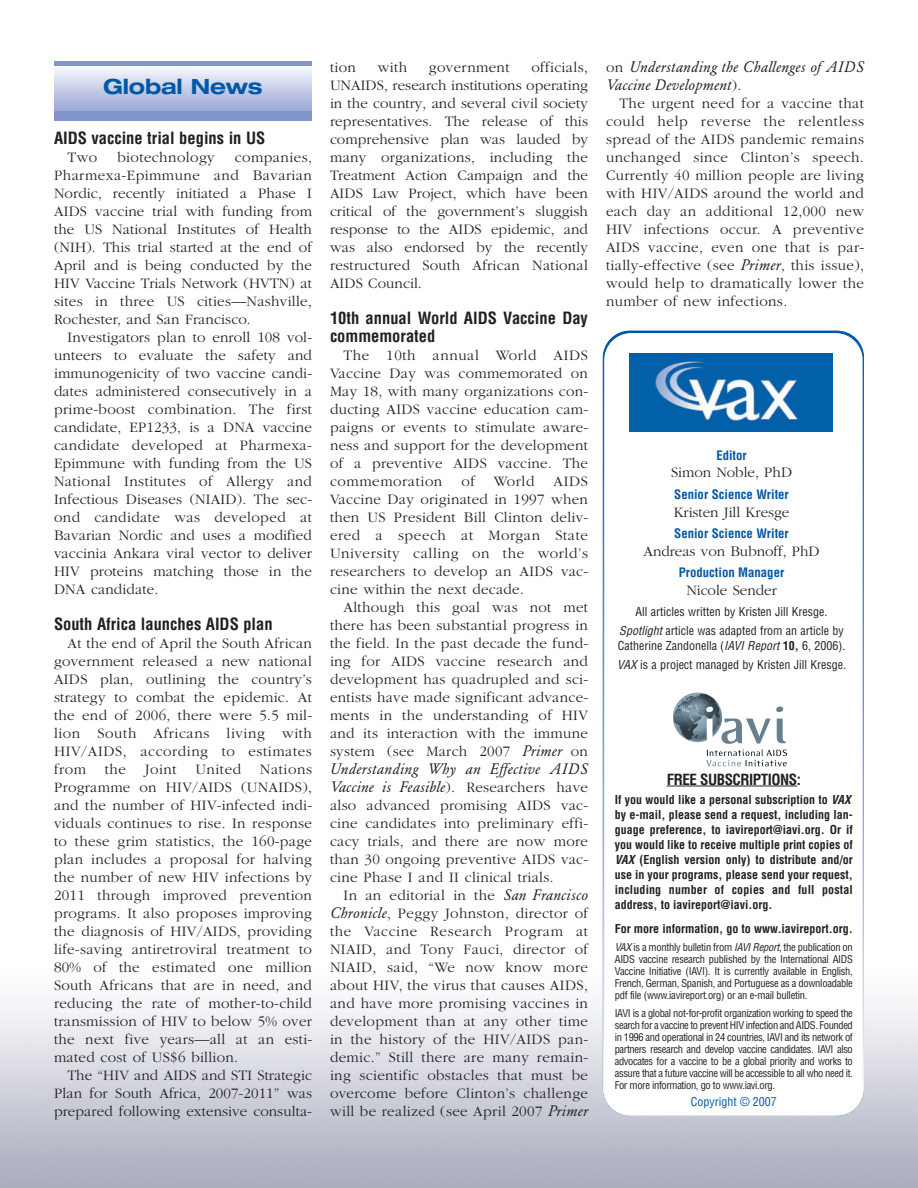
<style>
.page{position:relative;width:918px;height:1188px;background:#fff}
.page>*{position:absolute;margin:0;border:0;box-sizing:border-box;transform-origin:0 0}
.t1{font:700 expanded 21px "Helvetica Neue";letter-spacing:-.01em;color:#0157a8}
.t2{font:700 condensed 16.5px/18px "Helvetica";color:#231f20}
.t3{font:300 15px/18px "Garamond";letter-spacing:.02em;color:#231f20;text-align:justify}
.t4{font:italic 15px/18px "Garamond BE";letter-spacing:.025em;color:#231f20}
.t5{font:300 15px "Garamond";color:#231f20}
.t6{font:700 condensed 15px "Helvetica";letter-spacing:-.03em;color:#231f20}
.t7{font:700 condensed 12.75px "Helvetica";color:#0157a8}
.t8{font:700 condensed 12px/15px "Helvetica";color:#231f20}
.t9{font:condensed 12px/18.5px "Helvetica";color:#231f20;text-align:center}
.t10{font:condensed 12px "Helvetica";color:#0157a8}
.t11{font:condensed 10.5px/12px "Helvetica";letter-spacing:-.03em;color:#231f20;text-align:justify}
.s1{font-family:"Garamond BE";font-weight:400;font-style:italic}
.s2{font-family:"Garamond";font-weight:300;font-style:normal}
.s3{font-style:italic}
.s4{font-weight:700}
</style>
<div class="page">
<div style="left:54px;top:62px;width:258px;height:59px;background:#8295cb"></div>
<div style="left:54px;top:66px;width:258px;height:44px;background:linear-gradient(to bottom,#f8f9fd,#9eabd6)"></div>
<hr style="left:667px;top:786px;width:130px;height:1px;background:#231f20">
<img style="left:673px;top:692px;width:114px;height:75px">
<img style="left:630px;top:353px;width:203px;height:79px">
<h1 class="t1" style="left:103px;top:79px;width:161px">Global News</h1>
<p class="t2" style="left:54px;top:129px;width:213px">AIDS vaccine trial begins in US</p>
<p class="t3" style="left:68px;top:148px;width:31px">Two</p>
<p class="t3" style="left:117px;top:148px;width:99px">biotechnology</p>
<p class="t3" style="left:54px;top:148px;width:260px;text-indent:181px">companies, Pharmexa-Epimmune and Bavarian Nordic, recently initiated a Phase I AIDS vaccine trial with funding from the US National Institutes of Health (NIH). This trial started at the end of April and is being conducted by the HIV Vaccine Trials Network (HVTN) at sites in three US cities—Nashville, Rochester, and San Francisco.</p>
<p class="t3" style="left:54px;top:328px;width:260px;text-indent:14px">Investigators plan to enroll 108 vol&shy;unteers to evaluate the safety and immunogenicity of two vaccine candi&shy;dates administered consecutively in a prime-boost combination. The first candidate, EP1233, is a DNA vaccine candidate developed at Pharmexa-Epimmune with funding from the US National Institutes of Allergy and Infectious Diseases (NIAID). The sec&shy;ond candidate was developed at Bavarian Nordic and uses a modified vaccinia Ankara viral vector to deliver HIV proteins matching those in the DNA candidate.</p>
<p class="t2" style="left:54px;top:615px;width:220px">South Africa launches AIDS plan</p>
<p class="t3" style="left:54px;top:634px;width:260px;text-indent:14px">At the end of April the South African government released a new national AIDS plan, outlining the country’s strategy to combat the epidemic. At the end of 2006, there were 5.5 mil&shy;lion South Africans living with HIV/AIDS, according to estimates from the Joint United Nations Programme on HIV/AIDS (UNAIDS), and the number of HIV-infected indi&shy;viduals continues to rise. In response to these grim statistics, the 160-page plan includes a proposal for halving the number of new HIV infections by 2011 through improved prevention programs. It also proposes improving the diagnosis of HIV/AIDS, providing life-saving antiretroviral treatment to 80% of the estimated one million South Africans that are in need, and reducing the rate of mother-to-child transmission of HIV to below 5% over the next five years—all at an esti&shy;mated cost of US$6 billion.</p>
<p class="t3" style="left:54px;top:1066px;width:260px;text-indent:14px">The “HIV and AIDS and STI Strategic Plan for South Africa, 2007-2011” was prepared following extensive consulta-</p>
<p class="t3" style="left:330px;top:58px;width:260px;text-indent:201px">officials, UNAIDS, research institutions operating in the country, and several civil society representatives. The release of this comprehensive plan was lauded by many organizations, including the Treatment Action Campaign and the AIDS Law Project, which have been critical of the government’s sluggish response to the AIDS epidemic, and was also endorsed by the recently restructured South African National AIDS Council.</p>
<p class="t2" style="left:330px;top:309px;width:259px">10th annual World AIDS Vaccine Day commemorated</p>
<p class="t3" style="left:330px;top:346px;width:260px;text-indent:14px">The 10th annual World AIDS Vaccine Day was commemorated on May 18, with many organizations con&shy;ducting AIDS vaccine education cam&shy;paigns or events to stimulate aware&shy;ness and support for the development of a preventive AIDS vaccine. The commemoration</p>
<p class="t3" style="left:330px;top:58px;width:27px">tion</p>
<p class="t3" style="left:378px;top:58px;width:31px">with</p>
<p class="t3" style="left:429px;top:58px;width:82px">government</p>
<p class="t3" style="left:461px;top:472px;width:15px">of</p>
<p class="t3" style="left:494px;top:472px;width:42px">World</p>
<p class="t3" style="left:330px;top:472px;width:260px;text-indent:224px">AIDS Vaccine Day originated in 1997 when then US President Bill Clinton deliv&shy;ered a speech at Morgan State University calling on the world’s researchers to develop an AIDS vac&shy;cine within the next decade.</p>
<p class="t3" style="left:330px;top:598px;width:260px;text-indent:14px">Although this goal was not met there has been substantial progress in the field. In the past decade the fund&shy;ing for AIDS vaccine research and development has quadrupled and sci&shy;entists have made significant advance&shy;ments in the understanding of HIV and its interaction with the immune system (see March 2007 <span class="s1">Primer</span> on</p>
<p class="t4" style="left:330px;top:761px;width:260px">Understanding Why an Effective AIDS<br>Vaccine is Feasible<span class="s2">). Researchers have</span></p>
<p class="t3" style="left:330px;top:796px;width:260px">also advanced promising AIDS vac&shy;cine candidates into preliminary effi&shy;cacy trials, and there are now more than 30 ongoing preventive AIDS vac&shy;cine Phase I and II clinical trials.</p>
<p class="t3" style="left:330px;top:886px;width:260px;text-indent:13px">In an editorial in the <span class="s1">San Francisco Chronicle</span>, Peggy Johnston, director of the Vaccine Research Program at NIAID, and Tony Fauci, director of NIAID, said, “We now know more about HIV, the virus that causes AIDS, and have more promising vaccines in development than at any other time in the history of the HIV/AIDS pan&shy;demic.” Still there are many remain&shy;ing scientific obstacles that must be overcome before Clinton’s challenge will be realized (see April 2007 <span class="s1">Primer</span></p>
<p class="t4" style="left:606px;top:59px;width:260px"><span class="s2">on</span> Understanding the Challenges of AIDS<br>Vaccine Development<span class="s2">).</span></p>
<p class="t3" style="left:606px;top:94px;width:260px;text-indent:14px">The urgent need for a vaccine that could help reverse the relentless spread of the AIDS pandemic remains unchanged since Clinton’s speech.<br>Currently 40 million people are living with HIV/AIDS around the world and each day an additional 12,000 new HIV infections occur. A preventive AIDS vaccine, even one that is par&shy;tially-effective (see <span class="s1">Primer</span>, this issue), would help to dramatically lower the number of new infections.</p>
<p class="t7" style="left:716px;top:448px;width:32px">Editor</p>
<p class="t5" style="left:671px;top:463px;width:123px">Simon Noble, PhD</p>
<p class="t7" style="left:674px;top:487px;width:116px">Senior Science Writer</p>
<p class="t5" style="left:674px;top:503px;width:117px">Kristen Jill Kresge</p>
<p class="t7" style="left:674px;top:526px;width:116px">Senior Science Writer</p>
<p class="t5" style="left:643px;top:542px;width:178px">Andreas von Bubnoff, PhD</p>
<p class="t7" style="left:679px;top:566px;width:107px">Production Manager</p>
<p class="t5" style="left:686px;top:581px;width:92px">Nicole Sender</p>
<p class="t9" style="left:619px;top:603px;width:226px">All articles written by Kristen Jill Kresge.<br><span class="s3">Spotlight</span> article was adapted from an article by</p>
<p class="t9" style="left:617px;top:637px;width:230px;text-align:left">Catherine Zandonella (<span class="s3">IAVI Report</span> <span class="s4">10,</span> 6, 2006).<br><span class="s3">VAX</span> is a project managed by Kristen Jill Kresge.</p>
<p class="t6" style="left:667px;top:771px;width:136px">FREE SUBSCRIPTIONS:</p>
<p class="t8" style="left:615px;top:792px;width:240px">If you would like a personal subscription to <span class="s3">VAX </span>by e-mail, please send a request, including lan&shy;guage preference, to iavireport@iavi.org. Or if you would like to receive multiple print copies of <span class="s3">VAX</span> (English version only) to distribute and/or use in your programs, please send your request, including number of copies and full postal address, to iavireport@iavi.org.</p>
<p class="t8" style="left:615px;top:921px;width:240px">For more information, go to www.iavireport.org.</p>
<p class="t11" style="left:615px;top:942px;width:240px"><span class="s3">VAX</span> is a monthly bulletin from <span class="s3">IAVI Report</span>, the publication on AIDS vaccine research published by the International AIDS Vaccine Initiative (IAVI). It is currently available in English, French, German, Spanish, and Portuguese as a downloadable pdf file (www.iavireport.org) or an e-mail bulletin.</p>
<p class="t11" style="left:615px;top:1008px;width:240px">IAVI is a global not-for-profit organization working to speed the search for a vaccine to prevent HIV infection and AIDS. Founded in 1996 and operational in 24 countries, IAVI and its network of partners research and develop vaccine candidates. IAVI also advocates for a vaccine to be a global priority and works to assure that a future vaccine will be accessible to all who need it.<br>For more information, go to www.iavi.org.</p>
<p class="t10" style="left:691px;top:1094px;width:88px">Copyright © 2007</p>
</div>
